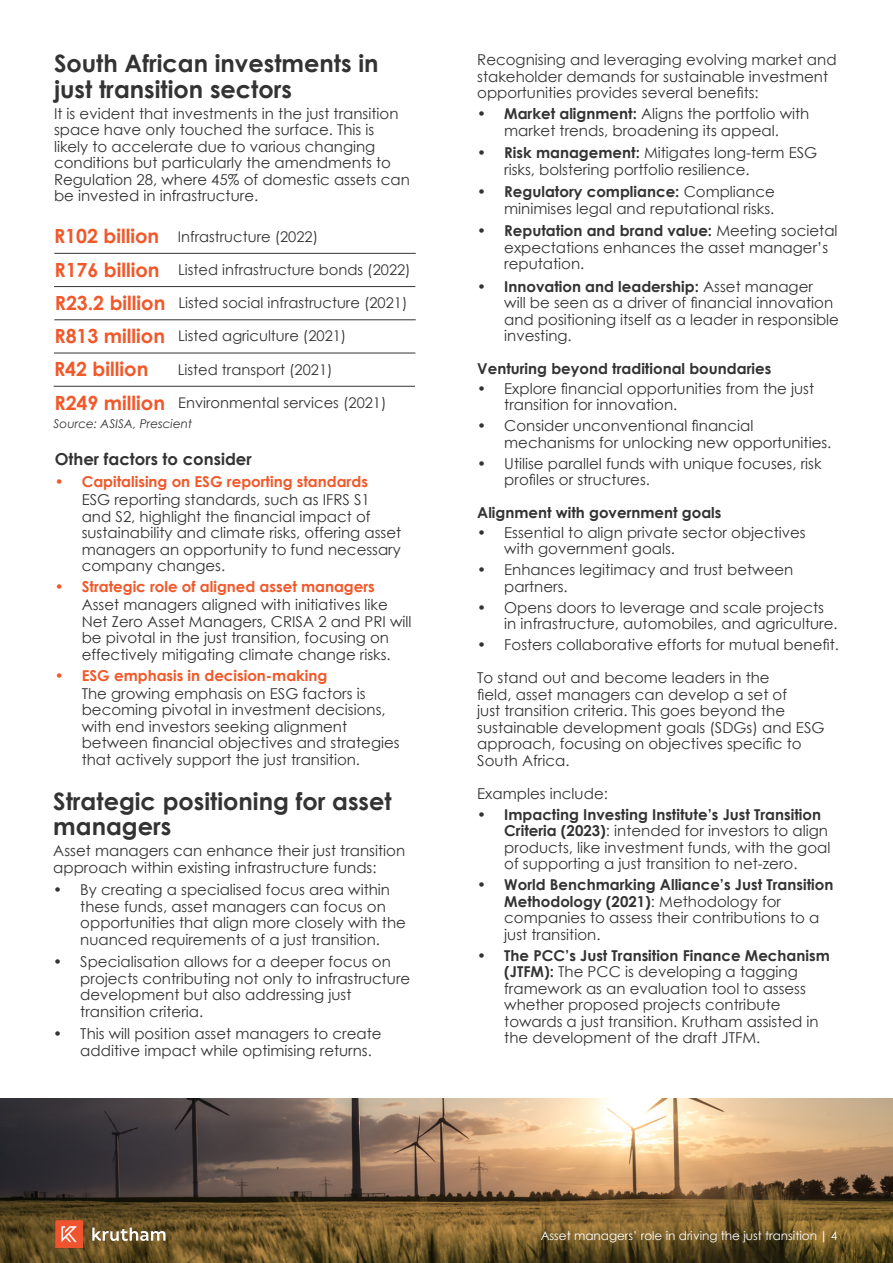
<style>
.page{position:relative;width:893px;height:1263px;background:#fff}
.page>*{position:absolute;margin:0;border:0;box-sizing:border-box;transform-origin:0 0}
.t1{font:700 24px/25.5px "Century Gothic";color:#333}
.t2{font:700 19.5px "Century Gothic";color:#f1582a}
.t3{font:700 16.5px "Century Gothic";color:#333}
.t4{font:15px/16.5px "Century Gothic";color:#333}
.t5{font:700 15px "Century Gothic";color:#f1582a}
.t6{font:700 15px "Century Gothic";color:#333}
.t7{font:14.7px "Century Gothic";color:#333}
.t8{font:12px "Century Gothic";color:#fff}
.t9{font:italic 12px "Century Gothic";color:#333}
.s1{font-weight:700;font-size:19.5px;color:#f1582a}
.s2{font-weight:700}
</style>
<div class="page">
<img style="left:0;top:1098px;width:893px;height:165px">
<hr style="left:54px;top:253px;width:362px;height:1px;background:#333">
<hr style="left:54px;top:286px;width:361px;height:1px;background:#333">
<hr style="left:54px;top:320px;width:362px;height:1px;background:#333">
<hr style="left:54px;top:353px;width:361px;height:1px;background:#333">
<hr style="left:54px;top:386px;width:361px;height:1px;background:#333">
<img style="left:55px;top:1220px;width:30px;height:28px">
<svg style="left:92px;top:1227px;width:74px;height:14px"></svg>
<h1 class="t1" style="left:54px;top:49px;width:326px">South African investments in just transition sectors</h1>
<p class="t4" style="left:54px;top:105px;width:357px">It is evident that investments in the just transition space have only touched the surface. This is likely to accelerate due to various changing conditions but particularly the amendments to Regulation 28, where 45% of domestic assets can be invested in infrastructure.</p>
<p class="t7" style="left:54px;top:226px;width:266px"><span class="s1">R102 billion</span> Infrastructure (2022)</p>
<p class="t7" style="left:54px;top:259px;width:358px"><span class="s1">R176 billion</span> Listed infrastructure bonds (2022)</p>
<p class="t7" style="left:55px;top:293px;width:354px"><span class="s1">R23.2 billion</span> Listed social infrastructure (2021)</p>
<p class="t7" style="left:54px;top:326px;width:294px"><span class="s1">R813 million</span> Listed agriculture (2021)</p>
<h2 class="t2" style="left:54px;top:354px;width:96px">R42 billion</h2>
<p class="t7" style="left:178px;top:359px;width:156px">Listed transport (2021)</p>
<p class="t7" style="left:54px;top:392px;width:334px"><span class="s1">R249 million</span> Environmental services (2021)</p>
<p class="t9" style="left:54px;top:416px;width:140px">Source: ASISA, Prescient</p>
<p class="t3" style="left:55px;top:446px;width:199px">Other factors to consider</p>
<p class="t5" style="left:55px;top:471px;width:315px">• Capitalising on ESG reporting standards</p>
<p class="t4" style="left:82px;top:491px;width:321px">ESG reporting standards, such as IFRS S1 and S2, highlight the financial impact of sustainability and climate risks, offering asset managers an opportunity to fund necessary company changes.</p>
<p class="t5" style="left:55px;top:576px;width:322px">• Strategic role of aligned asset managers</p>
<p class="t4" style="left:82px;top:596px;width:331px">Asset managers aligned with initiatives like Net Zero Asset Managers, CRISA 2 and PRI will be pivotal in the just transition, focusing on effectively mitigating climate change risks.</p>
<p class="t5" style="left:55px;top:664px;width:274px">• ESG emphasis in decision-making</p>
<p class="t4" style="left:82px;top:685px;width:319px">The growing emphasis on ESG factors is becoming pivotal in investment decisions, with end investors seeking alignment between financial objectives and strategies that actively support the just transition.</p>
<h1 class="t1" style="left:53px;top:787px;width:340px">Strategic positioning for asset managers</h1>
<p class="t4" style="left:53px;top:842px;width:353px">Asset managers can enhance their just transition approach within existing infrastructure funds:</p>
<p class="t4" style="left:80px;top:881px;width:327px;text-indent:-27px">• By creating a specialised focus area within these funds, asset managers can focus on opportunities that align more closely with the nuanced requirements of a just transition.</p>
<p class="t4" style="left:80px;top:953px;width:332px;text-indent:-27px">• Specialisation allows for a deeper focus on projects contributing not only to infrastructure development but also addressing just transition criteria.</p>
<p class="t4" style="left:80px;top:1025px;width:303px;text-indent:-27px">• This will position asset managers to create additive impact while optimising returns.</p>
<p class="t4" style="left:477px;top:51px;width:361px">Recognising and leveraging evolving market and stakeholder demands for sustainable investment opportunities provides several benefits:</p>
<p class="t4" style="left:477px;top:105px;width:334px;text-align:center"><span class="s2">• Market alignment:</span> Aligns the portfolio with market trends, broadening its appeal.</p>
<p class="t4" style="left:504px;top:144px;width:315px;text-indent:-27px"><span class="s2">• Risk management:</span> Mitigates long-term ESG risks, bolstering portfolio resilience.</p>
<p class="t4" style="left:477px;top:183px;width:299px;text-align:right"><span class="s2">• Regulatory compliance:</span> Compliance minimises legal and reputational risks.</p>
<p class="t4" style="left:504px;top:222px;width:335px;text-indent:-27px"><span class="s2">• Reputation and brand value:</span> Meeting societal expectations enhances the asset manager’s reputation.</p>
<p class="t4" style="left:504px;top:278px;width:336px;text-indent:-27px"><span class="s2">• Innovation and leadership:</span> Asset manager<br>will be seen as a driver of financial innovation and positioning itself as a leader in responsible investing.</p>
<p class="t6" style="left:477px;top:357px;width:295px">Venturing beyond traditional boundaries</p>
<p class="t4" style="left:504px;top:380px;width:311px;text-indent:-27px">• Explore financial opportunities from the just transition for innovation.</p>
<p class="t4" style="left:504px;top:417px;width:329px;text-indent:-27px">• Consider unconventional financial mechanisms for unlocking new opportunities.</p>
<p class="t4" style="left:504px;top:455px;width:319px;text-indent:-27px">• Utilise parallel funds with unique focuses, risk profiles or structures.</p>
<p class="t6" style="left:477px;top:501px;width:246px">Alignment with government goals</p>
<p class="t4" style="left:504px;top:524px;width:303px;text-indent:-27px">• Essential to align private sector objectives with government goals.</p>
<p class="t4" style="left:504px;top:561px;width:291px;text-indent:-27px">• Enhances legitimacy and trust between partners.</p>
<p class="t4" style="left:504px;top:599px;width:335px;text-indent:-27px">• Opens doors to leverage and scale projects in infrastructure, automobiles, and agriculture.</p>
<p class="t4" style="left:477px;top:636px;width:363px">• Fosters collaborative efforts for mutual benefit.</p>
<p class="t4" style="left:477px;top:669px;width:349px">To stand out and become leaders in the<br>field, asset managers can develop a set of<br>just transition criteria. This goes beyond the sustainable development goals (SDGs) and ESG approach, focusing on objectives specific to South Africa.</p>
<p class="t4" style="left:477px;top:785px;width:132px">Examples include:</p>
<p class="t4" style="left:504px;top:806px;width:328px;text-indent:-27px"><span class="s2">• Impacting Investing Institute’s Just Transition Criteria (2023)</span>: intended for investors to align products, like investment funds, with the goal of supporting a just transition to net-zero.</p>
<p class="t4" style="left:504px;top:876px;width:331px;text-indent:-27px"><span class="s2">• World Benchmarking Alliance’s Just Transition Methodology (2021)</span>: Methodology for companies to assess their contributions to a just transition.</p>
<p class="t4" style="left:504px;top:947px;width:327px;text-indent:-27px"><span class="s2">• The PCC’s Just Transition Finance Mechanism (JTFM):</span> The PCC is developing a tagging framework as an evaluation tool to assess whether proposed projects contribute towards a just transition. Krutham assisted in the development of the draft JTFM.</p>
<p class="t8" style="left:541px;top:1227px;width:298px">Asset managers’ role in driving the just transition <span class="s2">|</span> 4</p>
</div>
